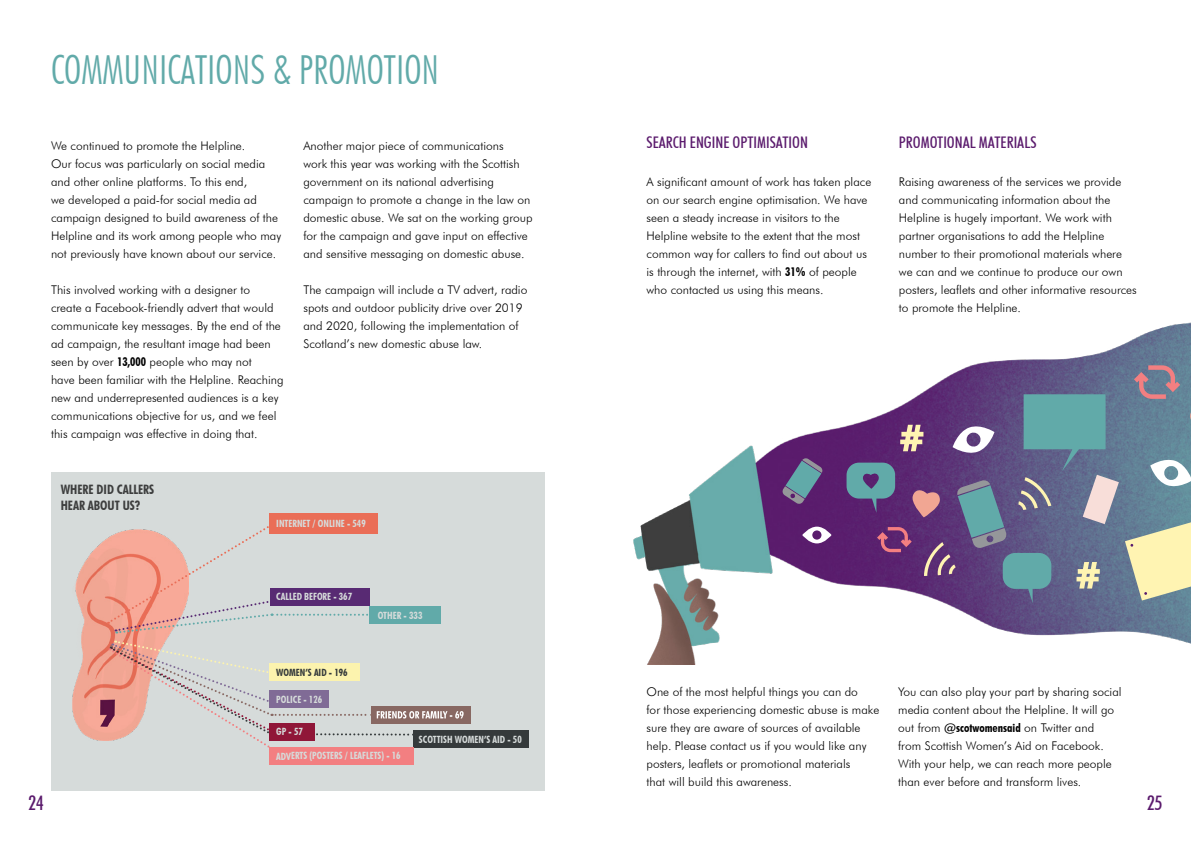
<style>
.page{position:relative;width:1191px;height:842px;background:#fff}
.page>*{position:absolute;margin:0;border:0;box-sizing:border-box;transform-origin:0 0}
.t1{font:300 condensed 40px "Futura BT";color:#61aaa9}
.t2{font:500 condensed 20px "Futura BT";color:#5b1b6d}
.t3{font:500 condensed 16px "Futura BT";color:#5b1b6d}
.t4{font:700 condensed 13px/15.6px "Futura BT";color:#3d3e3e}
.t5{font:300 12px/18px "Futura BT";color:#000}
.t6{font:700 condensed 10px "Futura BT";color:#d6dbda}
.t7{font:700 condensed 10px "Futura BT";color:#353a3b}
.s1{font-weight:700;font-stretch:condensed}
</style>
<div class="page">
<img style="left:634px;top:323px;width:557px;height:341px">
<div style="left:51px;top:472px;width:493px;height:319px;background:#d6dbda"></div>
<img style="left:72px;top:538px;width:98px;height:202px">
<div style="left:413px;top:730px;width:115px;height:18px;background:#353a3b"></div>
<div style="left:371px;top:706px;width:100px;height:18px;background:#886862"></div>
<div style="left:270px;top:513px;width:108px;height:20px;background:#ea6e57"></div>
<div style="left:270px;top:747px;width:144px;height:18px;background:#f37f81"></div>
<div style="left:369px;top:606px;width:72px;height:18px;background:#61aaa9"></div>
<svg style="left:108px;top:521px;width:264px;height:113px"></svg>
<svg style="left:782px;top:458px;width:41px;height:46px"></svg>
<svg style="left:1150px;top:457px;width:41px;height:32px"></svg>
<svg style="left:1134px;top:365px;width:46px;height:34px"></svg>
<svg style="left:802px;top:527px;width:29px;height:16px"></svg>
<svg style="left:1125px;top:522px;width:66px;height:78px"></svg>
<svg style="left:1189px;top:403px;width:2px;height:29px"></svg>
<svg style="left:846px;top:394px;width:272px;height:209px"></svg>
<svg style="left:110px;top:640px;width:353px;height:110px"></svg>
<h1 class="t1" style="left:51px;top:45px;width:389px">COMMUNICATIONS &amp; PROMOTION</h1>
<p class="t5" style="left:51px;top:137px;width:232px">We continued to promote the Helpline.<br>Our focus was particularly on social media and other online platforms. To this end,<br>we developed a paid-for social media ad campaign designed to build awareness of the Helpline and its work among people who may not previously have known about our service.</p>
<p class="t5" style="left:51px;top:281px;width:234px">This involved working with a designer to create a Facebook-friendly advert that would communicate key messages. By the end of the ad campaign, the resultant image had been seen by over <span class="s1">13,000</span> people who may not<br>have been familiar with the Helpline. Reaching new and underrepresented audiences is a key communications objective for us, and we feel this campaign was effective in doing that.</p>
<p class="t4" style="left:61px;top:482px;width:95px">WHERE DID CALLERS<br>HEAR ABOUT US?</p>
<p class="t5" style="left:303px;top:137px;width:231px">Another major piece of communications<br>work this year was working with the Scottish government on its national advertising campaign to promote a change in the law on domestic abuse. We sat on the working group for the campaign and gave input on effective and sensitive messaging on domestic abuse.</p>
<p class="t5" style="left:303px;top:281px;width:225px">The campaign will include a TV advert, radio spots and outdoor publicity drive over 2019 and 2020, following the implementation of Scotland’s new domestic abuse law.</p>
<p class="t6" style="left:276px;top:517px;width:91px">INTERNET / ONLINE - 549</p>
<p class="t6" style="left:276px;top:590px;width:77px">CALLED BEFORE - 367</p>
<p class="t7" style="left:276px;top:667px;width:73px">WOMEN’S AID - 196</p>
<p class="t6" style="left:276px;top:693px;width:47px">POLICE - 126</p>
<p class="t6" style="left:276px;top:726px;width:28px">GP - 57</p>
<p class="t6" style="left:378px;top:609px;width:46px">OTHER - 333</p>
<p class="t6" style="left:419px;top:733px;width:104px">SCOTTISH WOMEN’S AID - 50</p>
<p class="t6" style="left:276px;top:749px;width:126px">ADVERTS (POSTERS / LEAFLETS) - 16</p>
<h3 class="t3" style="left:646px;top:133px;width:163px">SEARCH ENGINE OPTIMISATION</h3>
<p class="t5" style="left:646px;top:173px;width:226px">A significant amount of work has taken place on our search engine optimisation. We have seen a steady increase in visitors to the Helpline website to the extent that the most common way for callers to find out about us is through the internet, with <span class="s1">31%</span> of people who contacted us using this means.</p>
<h3 class="t3" style="left:899px;top:133px;width:139px">PROMOTIONAL MATERIALS</h3>
<p class="t5" style="left:899px;top:173px;width:239px">Raising awareness of the services we provide and communicating information about the Helpline is hugely important. We work with partner organisations to add the Helpline number to their promotional materials where we can and we continue to produce our own posters, leaflets and other informative resources to promote the Helpline.</p>
<p class="t5" style="left:646px;top:683px;width:234px">One of the most helpful things you can do<br>for those experiencing domestic abuse is make sure they are aware of sources of available help. Please contact us if you would like any posters, leaflets or promotional materials<br>that will build this awareness.</p>
<p class="t5" style="left:898px;top:683px;width:225px">You can also play your part by sharing social media content about the Helpline. It will go out from <span class="s1">@scotwomensaid</span> on Twitter and<br>from Scottish Women’s Aid on Facebook.<br>With your help, we can reach more people than ever before and transform lives.</p>
<h2 class="t2" style="left:28px;top:791px;width:17px">24</h2>
<h2 class="t2" style="left:1147px;top:791px;width:17px">25</h2>
</div>
